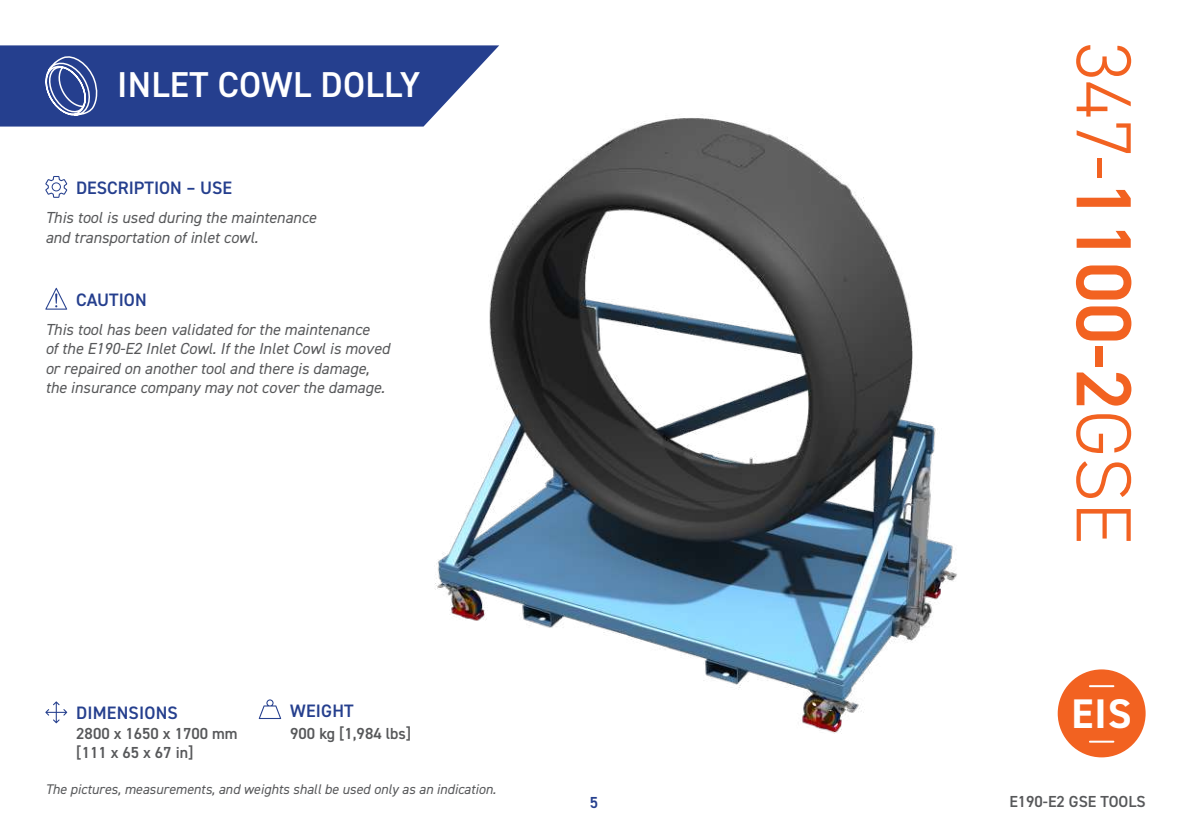
<style>
.page{position:relative;width:1191px;height:840px;background:#fff}
.page>*{position:absolute;margin:0;border:0;box-sizing:border-box;transform-origin:0 0}
.t1{font:300 78.4px "DIN2014";color:#f26221}
.t2{font:700 41.4px "DIN2014";color:#fff}
.t3{font:600 36px "DIN2014";letter-spacing:.01em;color:#fff}
.t4{font:600 18px "DIN2014";color:#253f8e}
.t5{font:italic 16px/19.2px "DIN2014";color:#57585a}
.t6{font:600 16px/19.2px "DIN2014";color:#57585a}
.t7{font:600 16px "DIN2014";color:#253f8e}
.t8{font:italic 14px "DIN2014";color:#57585a}
.s1{font-weight:600}
</style>
<div class="page">
<img style="left:414px;top:118px;width:543px;height:614px">
<svg style="left:0;top:45px;width:499px;height:81px;background:#364e97"></svg>
<svg style="left:41px;top:54px;width:58px;height:66px;background:#4d63a3"></svg>
<svg style="left:45px;top:176px;width:22px;height:22px"></svg>
<svg style="left:45px;top:287px;width:22px;height:22px"></svg>
<svg style="left:45px;top:701px;width:22px;height:21px"></svg>
<svg style="left:259px;top:699px;width:22px;height:19px"></svg>
<div style="left:1057px;top:669px;width:88px;height:88px;background:#f26221;border-radius:50%"></div>
<hr style="left:1090px;top:684px;width:23px;height:2px;background:#fff">
<hr style="left:1090px;top:740px;width:23px;height:2px;background:#fff">
<h3 class="t3" style="left:117px;top:60px;width:305px">INLET COWL DOLLY</h3>
<p class="t4" style="left:76px;top:175px;width:157px">DESCRIPTION – USE</p>
<p class="t5" style="left:45px;top:208px;width:272px">This tool is used during the maintenance and transportation of inlet cowl.</p>
<p class="t4" style="left:76px;top:287px;width:72px">CAUTION</p>
<p class="t5" style="left:45px;top:319px;width:346px">This tool has been validated for the maintenance<br>of the E190-E2 Inlet Cowl. If the Inlet Cowl is moved or repaired on another tool and there is damage, the insurance company may not cover the damage.</p>
<p class="t4" style="left:76px;top:700px;width:103px">DIMENSIONS</p>
<p class="t6" style="left:76px;top:722px;width:163px">2800 x 1650 x 1700 mm [111 x 65 x 67 in]</p>
<p class="t4" style="left:290px;top:698px;width:65px">WEIGHT</p>
<p class="t6" style="left:290px;top:722px;width:122px">900 kg [1,984 lbs]</p>
<p class="t8" style="left:45px;top:779px;width:452px">The pictures, measurements, and weights shall be used only as an indication.</p>
<p class="t7" style="left:590px;top:791px;width:10px">5</p>
<h1 class="t1" style="left:1151px;top:42px;width:504px;rotate:90deg">347-<span class="s1">1100-2</span>GSE</h1>
<h2 class="t2" style="left:1071px;top:686px;width:62px">EIS</h2>
<p class="t6" style="left:1009px;top:791px;width:138px">E190-E2 GSE TOOLS</p>
</div>
